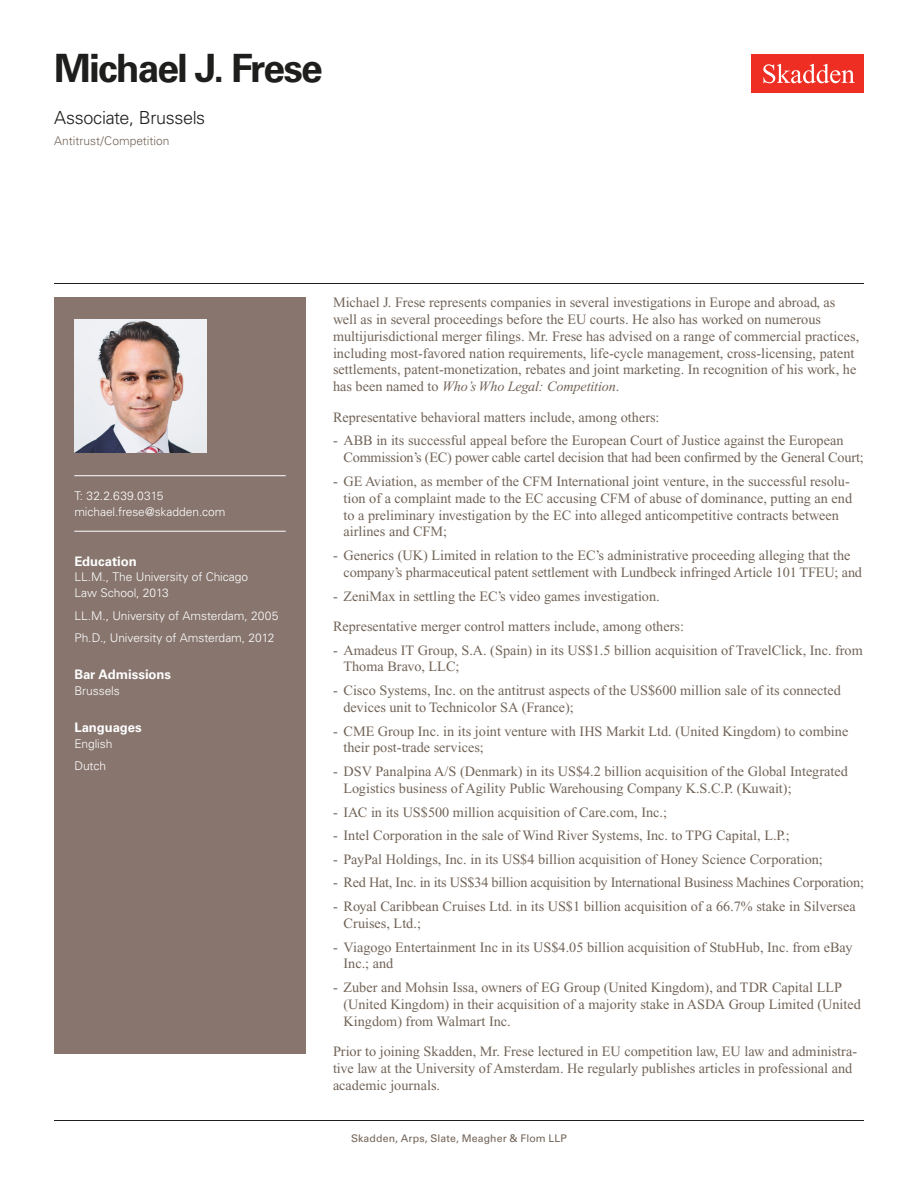
<style>
.page{position:relative;width:918px;height:1188px;background:#fff}
.page>*{position:absolute;margin:0;border:0;box-sizing:border-box;transform-origin:0 0}
.Name{font:700 39px "Univers LT Std";letter-spacing:-.045em;color:#1e1e1d}
.Title_and_Office{font:300 18px "Univers LT Std";letter-spacing:-.02em;color:#1e1e1d}
.Main_Body{font:14.25px/16.8px "Times New Roman PS Std";color:#726458}
.Bar_Admission_Educat{font:700 13.2px "Univers LT Std";letter-spacing:-.005em;color:#fff}
.Sidebar_text{font:300 12px/15.8px "Univers LT Std";letter-spacing:-.005em;color:#fff}
.Email{font:300 12px "Univers LT Std";letter-spacing:-.005em;color:#fff}
.Practice{font:300 12px "Univers LT Std";color:#726458}
.Phone_Number{font:300 12px "Univers LT Std";letter-spacing:.015em;color:#fff}
.Folio{font:10.5px "Univers LT Std";letter-spacing:.01em;color:#726458}
.s1{font-style:italic}
</style>
<div class="page">
<div style="left:752px;top:54px;width:112px;height:39px;background:#ee2e22"></div>
<svg style="left:763px;top:64px;width:92px;height:19px"></svg>
<div style="left:54px;top:297px;width:252px;height:756px;background:#87756e"></div>
<hr style="left:74px;top:475px;width:212px;height:1px;background:#fff">
<hr style="left:74px;top:531px;width:212px;height:1px;background:#fff">
<img style="left:74px;top:320px;width:132px;height:132px">
<hr style="left:54px;top:1120px;width:810px;height:1px;background:#1e1e1d">
<hr style="left:54px;top:283px;width:810px;height:1px;background:#1e1e1d">
<h1 class="Name" style="left:54px;top:46px;width:270px">Michael J. Frese</h1>
<h2 class="Title_and_Office" style="left:54px;top:107px;width:153px">Associate, Brussels</h2>
<h3 class="Practice" style="left:54px;top:134px;width:117px">Antitrust/Competition</h3>
<p class="Phone_Number" style="left:74px;top:489px;width:91px">T: 32.2.639.0315</p>
<p class="Email" style="left:74px;top:504px;width:153px">michael.frese@skadden.com</p>
<p class="Bar_Admission_Educat" style="left:74px;top:553px;width:64px">Education</p>
<p class="Sidebar_text" style="left:74px;top:569px;width:175px">LL.M., The University of Chicago<br>Law School, 2013</p>
<p class="Sidebar_text" style="left:74px;top:608px;width:206px">LL.M., University of Amsterdam, 2005</p>
<p class="Sidebar_text" style="left:74px;top:630px;width:202px">Ph.D., University of Amsterdam, 2012</p>
<p class="Bar_Admission_Educat" style="left:74px;top:667px;width:98px">Bar Admissions</p>
<p class="Sidebar_text" style="left:74px;top:683px;width:47px">Brussels</p>
<p class="Bar_Admission_Educat" style="left:74px;top:720px;width:69px">Languages</p>
<p class="Sidebar_text" style="left:74px;top:736px;width:40px">English</p>
<p class="Sidebar_text" style="left:74px;top:758px;width:33px">Dutch</p>
<p class="Main_Body" style="left:333px;top:294px;width:528px">Michael J. Frese represents companies in several investigations in Europe and abroad, as well as in several proceedings before the EU courts. He also has worked on numerous multijurisdictional merger filings. Mr. Frese has advised on a range of commercial practices, including most-favored nation requirements, life-cycle management, cross-licensing, patent settlements, patent-monetization, rebates and joint marketing. In recognition of his work, he has been named to <span class="s1">Who’s Who Legal: Competition</span>.</p>
<p class="Main_Body" style="left:333px;top:409px;width:328px">Representative behavioral matters include, among others:</p>
<p class="Main_Body" style="left:344px;top:432px;width:522px;text-indent:-10px">- ABB in its successful appeal before the European Court of Justice against the European<br>Commission’s (EC) power cable cartel decision that had been confirmed by the General Court;</p>
<p class="Main_Body" style="left:344px;top:473px;width:510px;text-indent:-10px">- GE Aviation, as member of the CFM International joint venture, in the successful resolu&shy;tion of a complaint made to the EC accusing CFM of abuse of dominance, putting an end to a preliminary investigation by the EC into alleged anticompetitive contracts between airlines and CFM;</p>
<p class="Main_Body" style="left:344px;top:547px;width:520px;text-indent:-10px">- Generics (UK) Limited in relation to the EC’s administrative proceeding alleging that the company’s pharmaceutical patent settlement with Lundbeck infringed Article 101 TFEU; and</p>
<p class="Main_Body" style="left:333px;top:587px;width:328px">- ZeniMax in settling the EC’s video games investigation.</p>
<p class="Main_Body" style="left:333px;top:618px;width:353px">Representative merger control matters include, among others:</p>
<p class="Main_Body" style="left:344px;top:641px;width:521px;text-indent:-10px">- Amadeus IT Group, S.A. (Spain) in its US$1.5 billion acquisition of TravelClick, Inc. from<br>Thoma Bravo, LLC;</p>
<p class="Main_Body" style="left:344px;top:682px;width:499px;text-indent:-10px">- Cisco Systems, Inc. on the antitrust aspects of the US$600 million sale of its connected devices unit to Technicolor SA (France);</p>
<p class="Main_Body" style="left:344px;top:722px;width:506px;text-indent:-10px">- CME Group Inc. in its joint venture with IHS Markit Ltd. (United Kingdom) to combine their post-trade services;</p>
<p class="Main_Body" style="left:344px;top:763px;width:506px;text-indent:-10px">- DSV Panalpina A/S (Denmark) in its US$4.2 billion acquisition of the Global Integrated<br>Logistics business of Agility Public Warehousing Company K.S.C.P. (Kuwait);</p>
<p class="Main_Body" style="left:333px;top:803px;width:336px">- IAC in its US$500 million acquisition of Care.com, Inc.;</p>
<p class="Main_Body" style="left:333px;top:827px;width:458px">- Intel Corporation in the sale of Wind River Systems, Inc. to TPG Capital, L.P.;</p>
<p class="Main_Body" style="left:333px;top:851px;width:491px">- PayPal Holdings, Inc. in its US$4 billion acquisition of Honey Science Corporation;</p>
<p class="Main_Body" style="left:333px;top:874px;width:532px">- Red Hat, Inc. in its US$34 billion acquisition by International Business Machines Corporation;</p>
<p class="Main_Body" style="left:344px;top:898px;width:514px;text-indent:-10px">- Royal Caribbean Cruises Ltd. in its US$1 billion acquisition of a 66.7% stake in Silversea<br>Cruises, Ltd.;</p>
<p class="Main_Body" style="left:344px;top:938px;width:511px;text-indent:-10px">- Viagogo Entertainment Inc in its US$4.05 billion acquisition of StubHub, Inc. from eBay<br>Inc.; and</p>
<p class="Main_Body" style="left:344px;top:979px;width:519px;text-indent:-10px">- Zuber and Mohsin Issa, owners of EG Group (United Kingdom), and TDR Capital LLP (United Kingdom) in their acquisition of a majority stake in ASDA Group Limited (United<br>Kingdom) from Walmart Inc.</p>
<p class="Main_Body" style="left:333px;top:1043px;width:526px">Prior to joining Skadden, Mr. Frese lectured in EU competition law, EU law and administra&shy;tive law at the University of Amsterdam. He regularly publishes articles in professional and academic journals.</p>
<p class="Folio" style="left:351px;top:1132px;width:217px">Skadden, Arps, Slate, Meagher &amp; Flom LLP</p>
</div>
